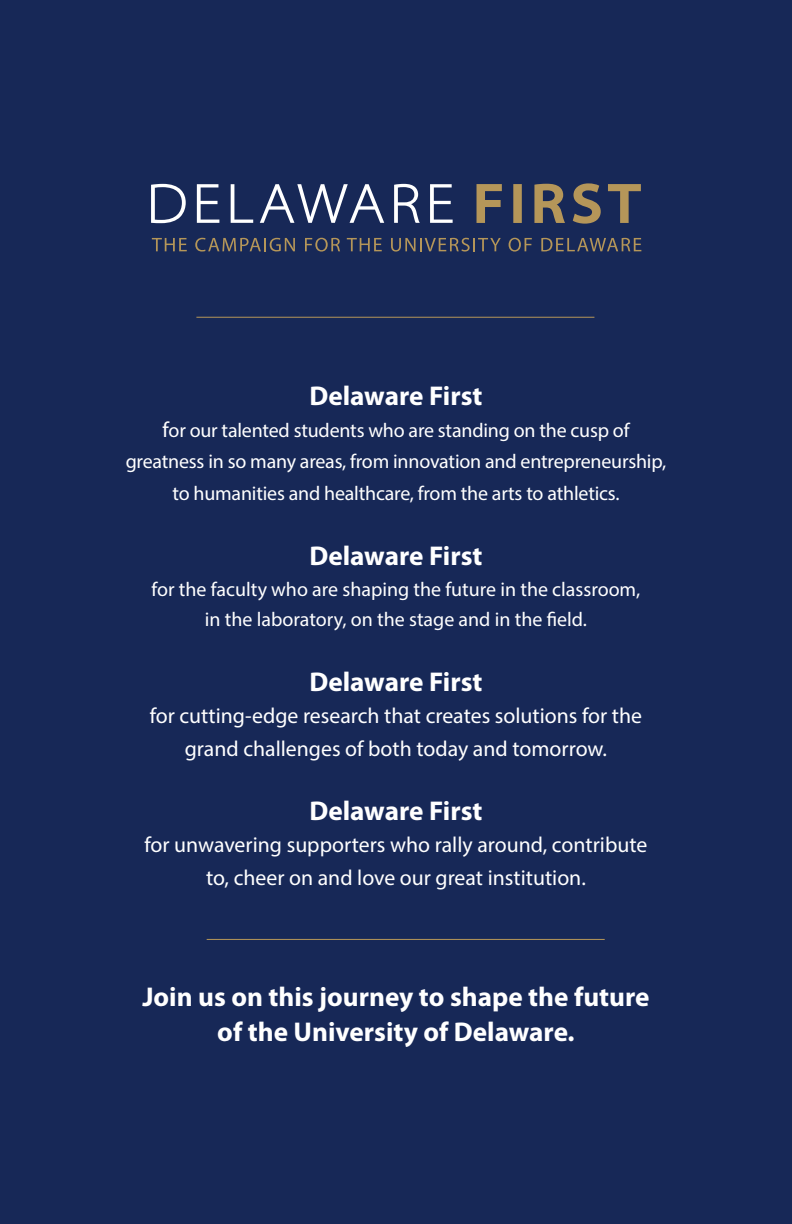
<style>
.page{position:relative;width:792px;height:1224px;background:#172857}
.page>*{position:absolute;margin:0;border:0;box-sizing:border-box;transform-origin:0 0}
.t1{font:700 27.2px/34.4px "Myriad Pro";color:#fff;text-align:center}
.t2{font:21.8px/32.2px "Myriad Pro";color:#fff;text-align:center}
.t3{font:20px/31.6px "Myriad Pro";letter-spacing:-.01em;color:#fff;text-align:center}
.s1{font-size:21.8px}
</style>
<div class="page">
<svg style="left:151px;top:184px;width:302px;height:39px"></svg>
<svg style="left:477px;top:183px;width:164px;height:41px"></svg>
<svg style="left:152px;top:238px;width:35px;height:13px"></svg>
<svg style="left:195px;top:238px;width:100px;height:14px"></svg>
<svg style="left:305px;top:238px;width:35px;height:14px"></svg>
<svg style="left:347px;top:238px;width:35px;height:13px"></svg>
<svg style="left:391px;top:238px;width:110px;height:14px"></svg>
<svg style="left:509px;top:238px;width:23px;height:14px"></svg>
<svg style="left:541px;top:238px;width:100px;height:13px"></svg>
<hr style="left:196px;top:317px;width:398px;height:1px;background:#b59659">
<hr style="left:207px;top:939px;width:398px;height:1px;background:#b59659">
<p class="t1" style="left:309px;top:379px;width:175px">Delaware First</p>
<p class="t3" style="left:126px;top:414px;width:542px"><span class="s1">f</span>or our talented students who are standing on the cusp of greatness in so many areas, from innovation and entrepreneurship, to humanities and healthcare, from the arts to athletics.</p>
<p class="t1" style="left:309px;top:539px;width:175px">Delaware First</p>
<p class="t3" style="left:152px;top:573px;width:490px;line-height:30.8px">for the faculty who are shaping the future in the classroom, in the laboratory, on the stage and in the field.</p>
<p class="t1" style="left:309px;top:665px;width:175px">Delaware First</p>
<p class="t2" style="left:150px;top:700px;width:494px">for cutting-edge research that creates solutions for the grand challenges of both today and tomorrow.</p>
<p class="t1" style="left:309px;top:794px;width:175px">Delaware First</p>
<p class="t2" style="left:145px;top:829px;width:504px">for unwavering supporters who rally around, contribute to, cheer on and love our great institution.</p>
<p class="t1" style="left:142px;top:980px;width:509px">Join us on this journey to shape the future of the University of Delaware.</p>
</div>
